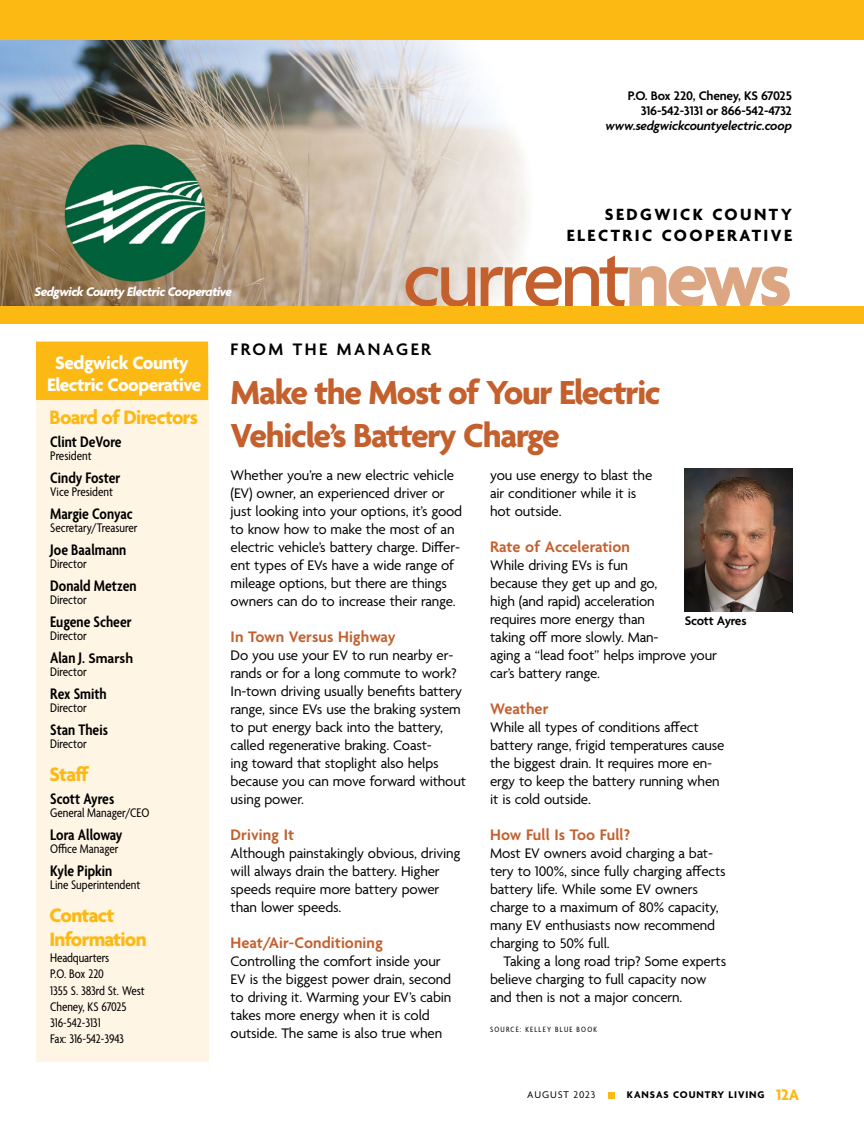
<style>
.page{position:relative;width:864px;height:1134px;background:#fff}
.page>*{position:absolute;margin:0;border:0;box-sizing:border-box;transform-origin:0 0}
.t1{font:500 85.5px "Agenda";letter-spacing:-.055em;color:#c3602e}
.t2{font:700 36px/43.2px "Agenda";letter-spacing:-.035em;color:#c3602e}
.t3{font:700 21px/24px "Agenda";letter-spacing:-.035em;color:#fdb913}
.t4{font:700 19.5px/22.5px "Agenda";letter-spacing:-.025em;color:#fff;text-align:center}
.t5{font:600 18px "Agenda";letter-spacing:.14em;color:#000}
.t6{font:700 17.55px/21.6px "Agenda";letter-spacing:.14em;color:#000;text-align:right}
.t7{font:600 condensed 16.5px "Agenda";color:#000}
.t8{font:600 16.5px "Agenda";letter-spacing:.005em;color:#c3602e}
.t9{font:15px/18px "Agenda";letter-spacing:-.01em;color:#000}
.t10{font:condensed 13.5px/16.2px "Agenda";color:#000}
.t11{font:600 13.5px/15px "Agenda";letter-spacing:-.015em;color:#000;text-align:right}
.t12{font:italic 700 13.5px "Agenda";letter-spacing:-.035em;color:#fff}
.t13{font:italic 600 13.5px "Agenda";letter-spacing:-.015em;color:#000}
.t14{font:700 10.5px "Agenda";letter-spacing:.09em;color:#000}
.t15{font:10.5px "Agenda";letter-spacing:.09em;color:#000}
.t16{font:condensed 8.25px "Agenda";letter-spacing:.15em;color:#000}
.s1{font-weight:700;color:#dda682}
.s2{font-stretch:normal;font-size:15px}
.s3{font-size:16.5px;color:#fdb913}
</style>
<div class="page">
<img style="left:0;top:40px;width:528px;height:266px">
<div style="left:36px;top:355px;width:172px;height:707px;background:#fff5e4"></div>
<div style="left:36px;top:342px;width:172px;height:36px;background:#fdb913"></div>
<div style="left:36px;top:364px;width:172px;height:36px;background:#fdb913"></div>
<div style="left:0;top:306px;width:864px;height:18px;background:#fdb913"></div>
<img style="left:685px;top:469px;width:107px;height:143px">
<div style="left:0;top:0;width:864px;height:40px;background:#fdb913"></div>
<div style="left:608px;top:1092px;width:7px;height:7px;background:#fdb913"></div>
<p class="t11" style="left:628px;top:89px;width:166px">P.O. Box 220, Cheney, KS 67025<br>316-542-3131 or 866-542-4732</p>
<p class="t13" style="left:606px;top:119px;width:188px">www.sedgwickcountyelectric.coop</p>
<p class="t12" style="left:35px;top:284px;width:199px">Sedgwick County Electric Cooperative</p>
<p class="t6" style="left:567px;top:204px;width:227px">SEDGWICK COUNTY<br>ELECTRIC COOPERATIVE</p>
<h1 class="t1" style="left:403px;top:233px;width:391px">current<span class="s1">news</span></h1>
<h3 class="t4" style="left:47px;top:352px;width:156px">Sedgwick County<br>Electric Cooperative</h3>
<h3 class="t3" style="left:50px;top:407px;width:150px">Board of Directors</h3>
<p class="t7" style="left:50px;top:432px;width:73px">Clint DeVore</p>
<p class="t10" style="left:50px;top:448px;width:43px">President</p>
<p class="t7" style="left:50px;top:468px;width:72px">Cindy Foster</p>
<p class="t10" style="left:50px;top:484px;width:64px">Vice President</p>
<p class="t7" style="left:50px;top:504px;width:84px">Margie Conyac</p>
<p class="t10" style="left:50px;top:520px;width:89px">Secretary/Treasurer</p>
<p class="t7" style="left:50px;top:540px;width:78px">Joe Baalmann</p>
<p class="t10" style="left:50px;top:556px;width:38px">Director</p>
<p class="t7" style="left:50px;top:576px;width:88px">Donald Metzen</p>
<p class="t10" style="left:50px;top:592px;width:38px">Director</p>
<p class="t7" style="left:50px;top:612px;width:83px">Eugene Scheer</p>
<p class="t10" style="left:50px;top:628px;width:38px">Director</p>
<p class="t7" style="left:50px;top:648px;width:84px">Alan J. <span class="s2">Smarsh</span></p>
<p class="t10" style="left:50px;top:664px;width:38px">Director</p>
<p class="t7" style="left:50px;top:684px;width:58px">Rex Smith</p>
<p class="t10" style="left:50px;top:700px;width:38px">Director</p>
<p class="t7" style="left:50px;top:720px;width:59px">Stan Theis</p>
<p class="t10" style="left:50px;top:736px;width:38px">Director</p>
<h3 class="t3" style="left:50px;top:764px;width:42px">Staff</h3>
<p class="t7" style="left:50px;top:789px;width:66px">Scott Ayres</p>
<p class="t10" style="left:50px;top:805px;width:101px">General Manager/CEO</p>
<p class="t7" style="left:50px;top:825px;width:74px">Lora Alloway</p>
<p class="t10" style="left:50px;top:841px;width:70px">Office Manager</p>
<p class="t7" style="left:50px;top:861px;width:63px">Kyle Pipkin</p>
<p class="t10" style="left:50px;top:877px;width:92px">Line Superintendent</p>
<h3 class="t3" style="left:50px;top:905px;width:99px">Contact<br>Information</h3>
<p class="t10" style="left:50px;top:951px;width:96px">Headquarters<br>P.O. Box 220<br>1355 S. 383rd St. West<br>Cheney, KS 67025<br>316-542-3131<br>Fax: 316-542-3943</p>
<p class="t5" style="left:231px;top:339px;width:202px">FROM THE MANAGER</p>
<h2 class="t2" style="left:231px;top:373px;width:432px">Make the Most of Your Electric<br>Vehicle’s Battery Charge</h2>
<p class="t9" style="left:231px;top:467px;width:233px">Whether you’re a new electric vehicle (EV) owner, an experienced driver or just looking into your options, it’s good to know how to make the most of an electric vehicle’s battery charge. Differ&shy;ent types of EVs have a wide range of mileage options, but there are things owners can do to increase their range.</p>
<p class="t8" style="left:231px;top:628px;width:166px">In Town Versus Highway</p>
<p class="t9" style="left:231px;top:647px;width:237px">Do you use your EV to run nearby er&shy;rands or for a long commute to work?<br>In-town driving usually benefits battery range, since EVs use the braking system to put energy back into the battery, called regenerative braking. Coast-<br>ing toward that stoplight also helps because you can move forward without using power.</p>
<p class="t8" style="left:231px;top:826px;width:65px">Driving It</p>
<p class="t9" style="left:231px;top:845px;width:231px">Although painstakingly obvious, driving will always drain the battery. Higher speeds require more battery power than lower speeds.</p>
<p class="t8" style="left:231px;top:934px;width:154px">Heat/Air-Conditioning</p>
<p class="t9" style="left:231px;top:953px;width:222px">Controlling the comfort inside your EV is the biggest power drain, second to driving it. Warming your EV’s cabin takes more energy when it is cold outside. The same is also true when</p>
<p class="t9" style="left:490px;top:467px;width:164px">you use energy to blast the air conditioner while it is hot outside.</p>
<p class="t8" style="left:490px;top:538px;width:141px">Rate of Acceleration</p>
<p class="t9" style="left:490px;top:557px;width:228px">While driving EVs is fun<br>because they get up and go,<br>high (and rapid) acceleration<br>requires more energy than<br>taking off more slowly. Man-<br>aging a “lead foot” helps improve your car’s battery range.</p>
<p class="t8" style="left:490px;top:700px;width:60px">Weather</p>
<p class="t9" style="left:490px;top:719px;width:236px">While all types of conditions affect battery range, frigid temperatures cause the biggest drain. It requires more en&shy;ergy to keep the battery running when it is cold outside.</p>
<p class="t8" style="left:490px;top:826px;width:142px">How Full Is Too Full?</p>
<p class="t9" style="left:490px;top:845px;width:237px">Most EV owners avoid charging a bat&shy;tery to 100%, since fully charging affects battery life. While some EV owners charge to a maximum of 80% capacity, many EV enthusiasts now recommend charging to 50% full.</p>
<p class="t9" style="left:490px;top:953px;width:238px;text-indent:14px">Taking a long road trip? Some experts believe charging to full capacity now and then is not a major concern.</p>
<p class="t16" style="left:490px;top:1025px;width:109px">SOURCE: KELLEY BLUE BOOK</p>
<p class="t11" style="left:685px;top:614px;width:63px">Scott Ayres</p>
<p class="t15" style="left:527px;top:1089px;width:70px">AUGUST 2023</p>
<p class="t14" style="left:627px;top:1089px;width:174px">KANSAS COUNTRY LIVING <span class="s3">12A</span></p>
</div>
